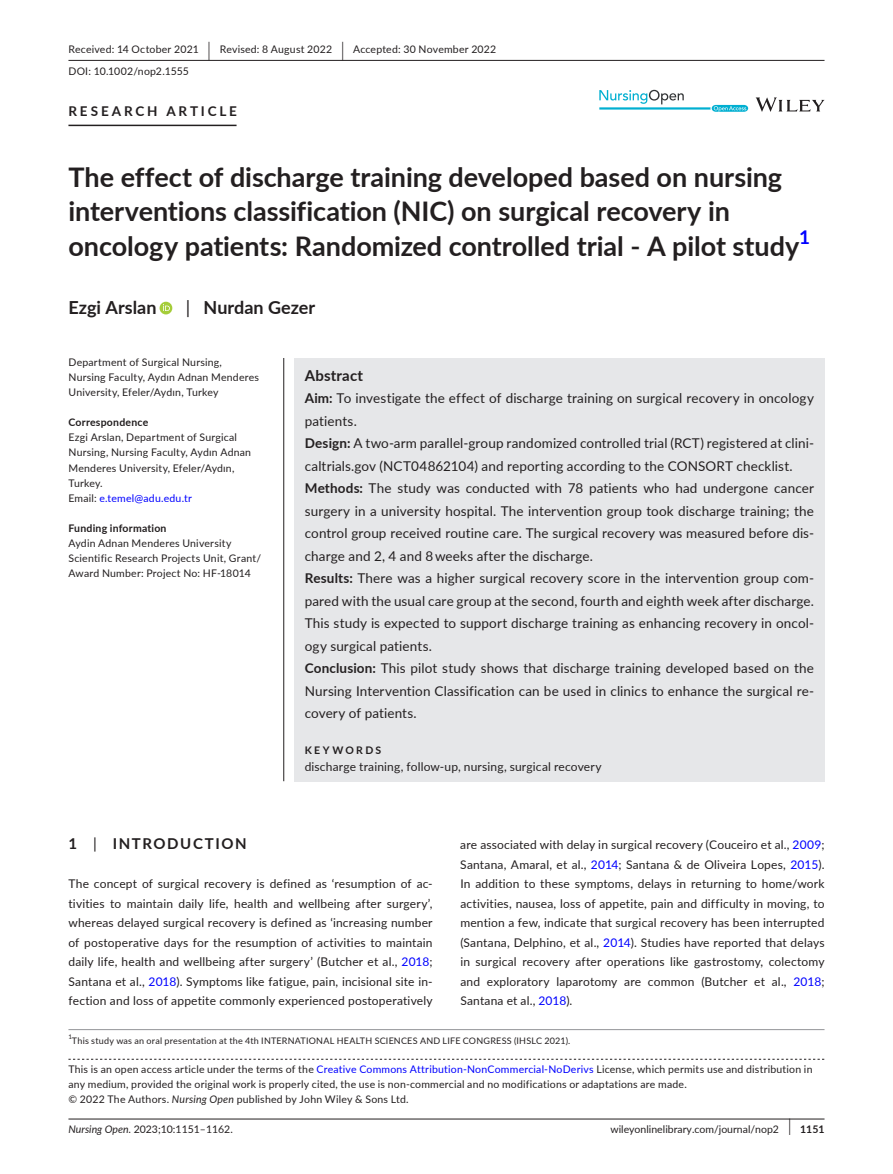
<style>
.page{position:relative;width:893px;height:1174px;background:#fff}
.page>*{position:absolute;margin:0;border:0;box-sizing:border-box;transform-origin:0 0}
.t1{font:700 27px/34.5px "Lato";letter-spacing:-.005em;color:#231f20}
.t2{font:700 18.9px "Lato";color:#00f}
.t3{font:700 18px "Lato";color:#231f20}
.t4{font:700 15px "Lato";letter-spacing:.1em;color:#231f20}
.t5{font:700 15px "Lato";letter-spacing:.015em;color:#231f20}
.t6{font:13.5px/22.5px "Lato";letter-spacing:.01em;color:#231f20}
.t7{font:700 13.5px "Lato";letter-spacing:.21em;color:#231f20}
.t8{font:12px/19.5px "Lato";letter-spacing:.015em;color:#231f20;text-align:justify}
.t9{font:10.5px/15px "Lato";letter-spacing:.02em;color:#231f20}
.t10{font:10.5px "Lato";color:#231f20}
.t11{font:700 10.5px "Lato";letter-spacing:.02em;color:#231f20}
.t12{font:700 10.5px "Lato";letter-spacing:.22em;color:#231f20}
.t13{font:9px "Lato";letter-spacing:.025em;color:#231f20}
.t14{font:6.3px "Lato";color:#231f20}
.s1{font-size:19.65px}
.s2{font-weight:400}
.s3{color:#00f}
.s4{font-weight:700}
.s5{font-style:italic}
.s6{font-size:17.4px}
</style>
<div class="page">
<hr style="left:68px;top:1118px;width:756px;height:1px;background:#231f20">
<svg style="left:756px;top:97px;width:68px;height:15px"></svg>
<svg style="left:599px;top:90px;width:149px;height:22px"></svg>
<hr style="left:68px;top:60px;width:756px;height:1px;background:#231f20">
<hr style="left:68px;top:125px;width:169px;height:1px;background:#231f20">
<div style="left:160px;top:302px;width:12px;height:12px;background:#a5cd39;border-radius:50%"></div>
<svg style="left:163px;top:304px;width:7px;height:7px"></svg>
<svg style="left:68px;top:1058px;width:756px;height:1px"></svg>
<hr style="left:68px;top:1029px;width:756px;height:1px;background:#939598">
<div style="left:294px;top:358px;width:530px;height:423px;background:#e6e7e9"></div>
<hr style="left:283px;top:358px;width:1px;height:423px;background:#231f20">
<p class="t9" style="left:68px;top:38px;width:429px;line-height:21.8px">Received: 14 October 2021 <span class="s1">|</span> Revised: 8 August 2022 <span class="s1">|</span> Accepted: 30 November 2022<br>DOI: 10.1002/nop2.1555</p>
<p class="t7" style="left:68px;top:101px;width:170px">RESEARCH ARTICLE</p>
<h1 class="t1" style="left:68px;top:159px;width:732px">The effect of discharge training developed based on nursing interventions classification (NIC) on surgical recovery in oncology patients: Randomized controlled trial - A pilot study</h1>
<h2 class="t2" style="left:799px;top:223px;width:12px">1</h2>
<h3 class="t3" style="left:68px;top:295px;width:90px">Ezgi Arslan</h3>
<h3 class="t3" style="left:186px;top:295px;width:131px"><span class="s2">|</span> Nurdan Gezer</h3>
<p class="t9" style="left:68px;top:355px;width:192px">Department of Surgical Nursing,<br>Nursing Faculty, Aydın Adnan Menderes<br>University, Efeler/Aydın, Turkey</p>
<p class="t11" style="left:68px;top:415px;width:81px">Correspondence</p>
<p class="t9" style="left:68px;top:430px;width:184px">Ezgi Arslan, Department of Surgical<br>Nursing, Nursing Faculty, Aydın Adnan<br>Menderes University, Efeler/Aydın,<br>Turkey.<br>Email: <span class="s3">e.temel@adu.edu.tr</span></p>
<p class="t11" style="left:68px;top:520px;width:100px">Funding information</p>
<p class="t9" style="left:68px;top:535px;width:194px">Aydin Adnan Menderes University<br>Scientific Research Projects Unit, Grant/<br>Award Number: Project No: HF-18014</p>
<p class="t5" style="left:305px;top:364px;width:60px">Abstract</p>
<p class="t6" style="left:305px;top:386px;width:511px"><span class="s4">Aim:</span> To investigate the effect of discharge training on surgical recovery in oncology patients.<br><span class="s4">Design:</span> A two-arm parallel-group randomized controlled trial (RCT) registered at clini&shy;caltrials.gov (NCT04862104) and reporting according to the CONSORT checklist.<br><span class="s4">Methods:</span> The study was conducted with 78 patients who had undergone cancer surgery in a university hospital. The intervention group took discharge training; the control group received routine care. The surgical recovery was measured before dis&shy;charge and 2, 4 and 8 weeks after the discharge.<br><span class="s4">Results:</span> There was a higher surgical recovery score in the intervention group com&shy;pared with the usual care group at the second, fourth and eighth week after discharge.<br>This study is expected to support discharge training as enhancing recovery in oncol&shy;ogy surgical patients.<br><span class="s4">Conclusion:</span> This pilot study shows that discharge training developed based on the Nursing Intervention Classification can be used in clinics to enhance the surgical re&shy;covery of patients.</p>
<p class="t12" style="left:305px;top:742px;width:78px">KEYWORDS</p>
<p class="t8" style="left:305px;top:756px;width:298px">discharge training, follow-up, nursing, surgical recovery</p>
<p class="t4" style="left:68px;top:833px;width:180px">1 <span class="s2">|</span> INTRODUCTION</p>
<p class="t8" style="left:68px;top:873px;width:366px">The concept of surgical recovery is defined as ‘resumption of ac&shy;tivities to maintain daily life, health and wellbeing after surgery’, whereas delayed surgical recovery is defined as ‘increasing number of postoperative days for the resumption of activities to maintain daily life, health and wellbeing after surgery’ (Butcher et al., <span class="s3">2018</span>; Santana et al., <span class="s3">2018</span>). Symptoms like fatigue, pain, incisional site in&shy;fection and loss of appetite commonly experienced postoperatively</p>
<p class="t8" style="left:460px;top:834px;width:366px">are associated with delay in surgical recovery (Couceiro et al., <span class="s3">2009</span>; Santana, Amaral, et al., <span class="s3">2014</span>; Santana &amp; de Oliveira Lopes, <span class="s3">2015</span>).<br>In addition to these symptoms, delays in returning to home/work activities, nausea, loss of appetite, pain and difficulty in moving, to mention a few, indicate that surgical recovery has been interrupted (Santana, Delphino, et al., <span class="s3">2014</span>). Studies have reported that delays in surgical recovery after operations like gastrostomy, colectomy and exploratory laparotomy are common (Butcher et al., <span class="s3">2018</span>; Santana et al., <span class="s3">2018</span>).</p>
<p class="t14" style="left:68px;top:1032px;width:5px">1</p>
<p class="t13" style="left:72px;top:1033px;width:500px">This study was an oral presentation at the 4th INTERNATIONAL HEALTH SCIENCES AND LIFE CONGRESS (IHSLC 2021).</p>
<p class="t9" style="left:68px;top:1061px;width:746px">This is an open access article under the terms of the <span class="s3">Creative Commons Attribution-NonCommercial-NoDerivs</span> License, which permits use and distribution in any medium, provided the original work is properly cited, the use is non-commercial and no modifications or adaptations are made.<br>© 2022 The Authors. <span class="s5">Nursing Open</span> published by John Wiley &amp; Sons Ltd.</p>
<p class="t10" style="left:68px;top:1121px;width:166px"><span class="s5">Nursing Open.</span> 2023;10:1151–1162.</p>
<p class="t10" style="left:610px;top:1121px;width:216px">wileyonlinelibrary.com/journal/nop2 <span class="s6">|</span> <span class="s4">1151</span></p>
</div>
